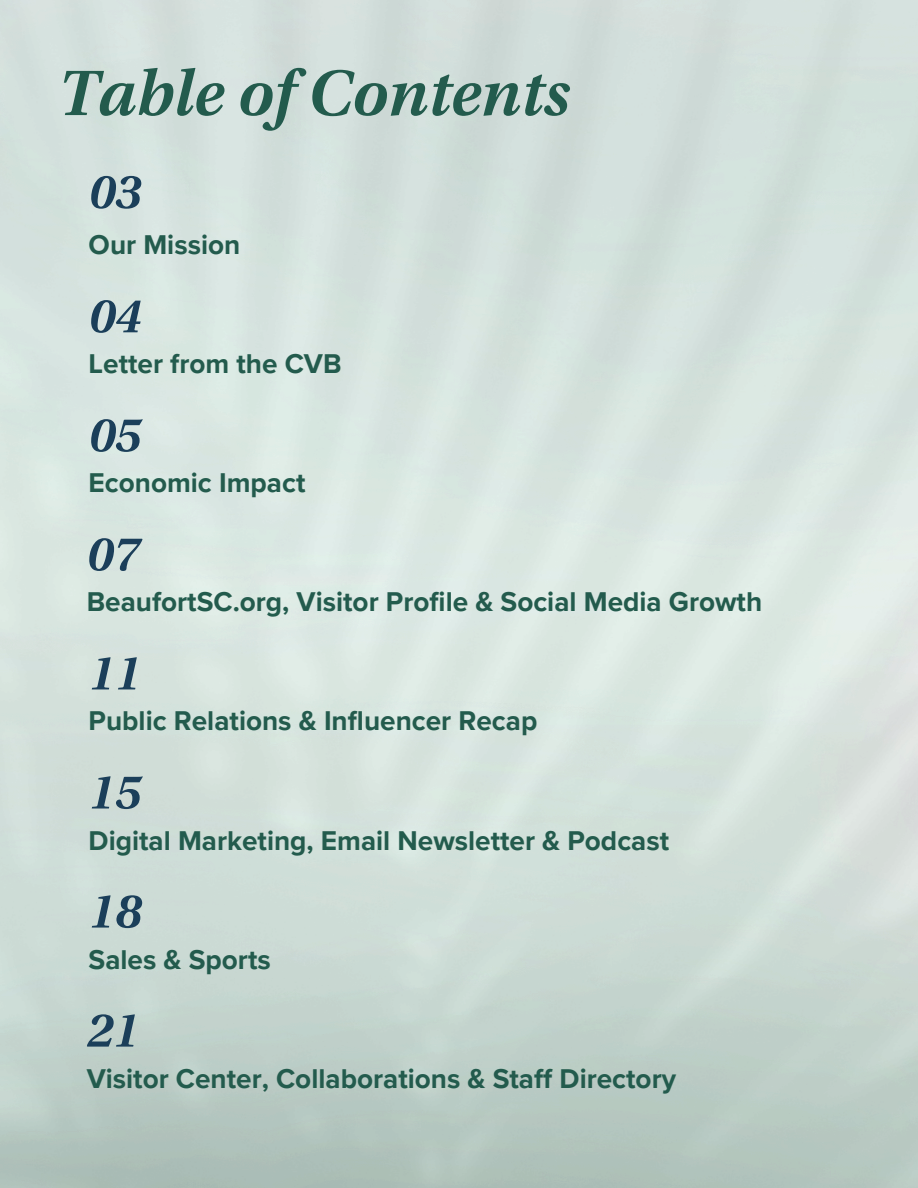
<style>
.page{position:relative;width:918px;height:1188px;background:#fff}
.page>*{position:absolute;margin:0;border:0;box-sizing:border-box;transform-origin:0 0}
.t1{font:italic 600 67.65px "Utopia Std";color:#235b4d}
.t2{font:italic 600 50.4px "Utopia Std";color:#1b3f5a}
.t3{font:700 27.9px "Proxima Nova";color:#235b4d}
</style>
<div class="page">
<p class="t1" style="left:58px;top:66px;width:513px">Table of Contents</p>
<p class="t2" style="left:89px;top:171px;width:54px">03</p>
<h1 class="t3" style="left:89px;top:229px;width:153px">Our Mission</h1>
<p class="t2" style="left:89px;top:296px;width:54px">04</p>
<p class="t3" style="left:89px;top:348px;width:254px">Letter from the CVB</p>
<p class="t2" style="left:89px;top:415px;width:54px">05</p>
<p class="t3" style="left:89px;top:467px;width:218px">Economic Impact</p>
<p class="t2" style="left:87px;top:534px;width:54px">07</p>
<p class="t3" style="left:87px;top:586px;width:677px">BeaufortSC.org, Visitor Profile &amp; Social Media Growth</p>
<p class="t2" style="left:89px;top:653px;width:54px">11</p>
<p class="t3" style="left:89px;top:705px;width:450px">Public Relations &amp; Influencer Recap</p>
<p class="t2" style="left:89px;top:772px;width:54px">15</p>
<p class="t3" style="left:89px;top:824px;width:582px">Digital Marketing, Email Newsletter &amp; Podcast</p>
<p class="t2" style="left:89px;top:891px;width:54px">18</p>
<p class="t3" style="left:89px;top:943px;width:184px">Sales &amp; Sports</p>
<p class="t2" style="left:87px;top:1010px;width:54px">21</p>
<p class="t3" style="left:87px;top:1062px;width:591px">Visitor Center, Collaborations &amp; Staff Directory</p>
</div>
